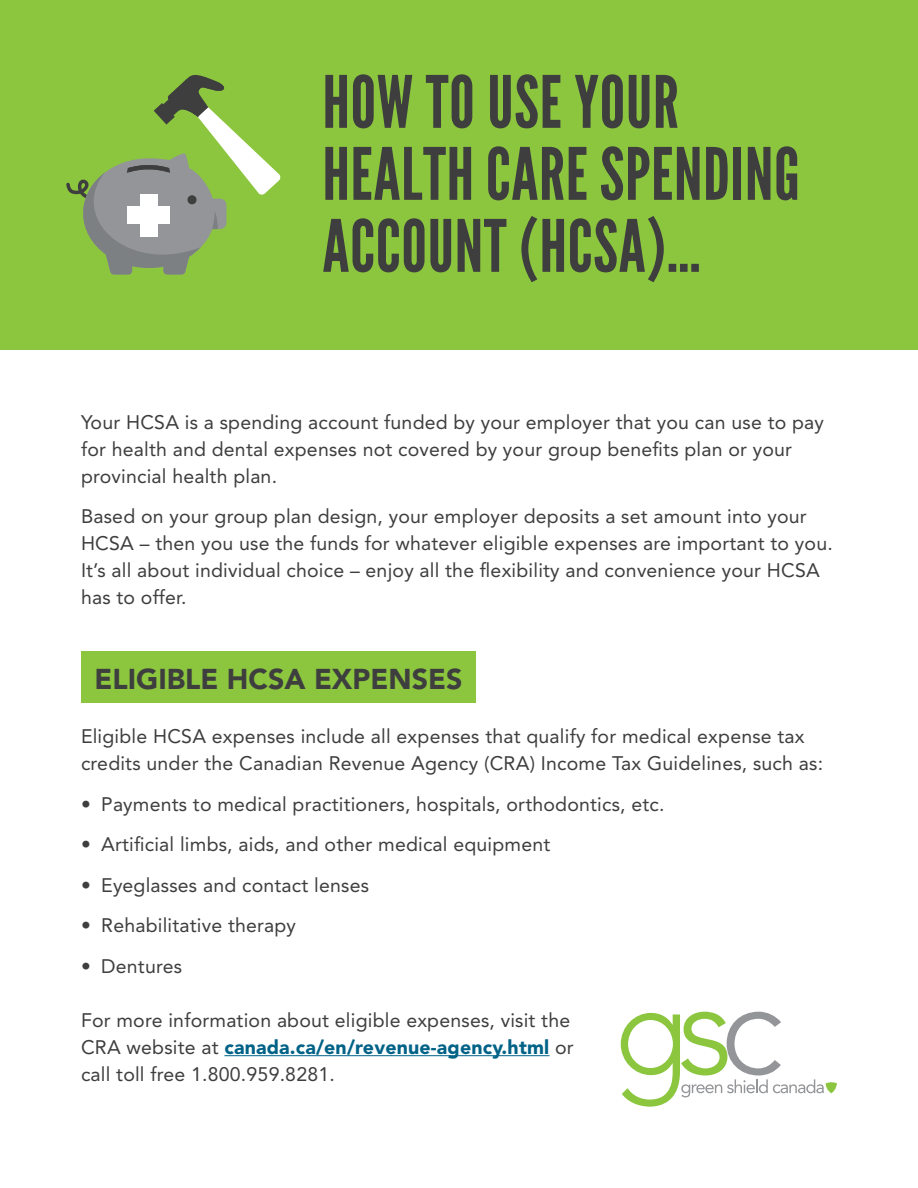
<style>
.page{position:relative;width:918px;height:1188px;background:#fff}
.page>*{position:absolute;margin:0;border:0;box-sizing:border-box;transform-origin:0 0}
.h1{font:72px/72px "League Gothic";letter-spacing:.01em;color:#3e3e3f}
.h3{font:900 28.5px "Avenir LT Std";color:#3e3e3f}
.p{font:19.5px/27px "Avenir LT Std";letter-spacing:.01em;color:#3e3e3f}
.s1{font-weight:900;color:#006287}
</style>
<div class="page">
<div style="left:0;top:0;width:918px;height:349px;background:#8bc63e"></div>
<div style="left:81px;top:652px;width:395px;height:51px;background:#8bc63e"></div>
<hr style="left:224px;top:1055px;width:326px;height:1px;background:#006287">
<svg style="left:66px;top:75px;width:215px;height:199px"></svg>
<svg style="left:621px;top:1012px;width:216px;height:95px"></svg>
<h1 class="h1" style="left:323px;top:67px;width:479px">HOW TO USE YOUR<br>HEALTH CARE SPENDING<br>ACCOUNT (HCSA)…</h1>
<p class="p" style="left:81px;top:409px;width:745px">Your HCSA is a spending account funded by your employer that you can use to pay for health and dental expenses not covered by your group benefits plan or your provincial health plan.</p>
<p class="p" style="left:81px;top:503px;width:753px">Based on your group plan design, your employer deposits a set amount into your HCSA – then you use the funds for whatever eligible expenses are important to you.<br>It’s all about individual choice – enjoy all the flexibility and convenience your HCSA has to offer.</p>
<p class="h3" style="left:94px;top:662px;width:369px">ELIGIBLE HCSA EXPENSES</p>
<p class="p" style="left:81px;top:723px;width:744px">Eligible HCSA expenses include all expenses that qualify for medical expense tax credits under the Canadian Revenue Agency (CRA) Income Tax Guidelines, such as:</p>
<p class="p" style="left:81px;top:791px;width:585px">• Payments to medical practitioners, hospitals, orthodontics, etc.</p>
<p class="p" style="left:81px;top:831px;width:471px">• Artificial limbs, aids, and other medical equipment</p>
<p class="p" style="left:81px;top:872px;width:290px">• Eyeglasses and contact lenses</p>
<p class="p" style="left:81px;top:912px;width:217px">• Rehabilitative therapy</p>
<p class="p" style="left:81px;top:953px;width:103px">• Dentures</p>
<p class="p" style="left:81px;top:1007px;width:494px">For more information about eligible expenses, visit the<br>CRA website at <span class="s1">canada.ca/en/revenue-agency.html</span> or call toll free 1.800.959.8281.</p>
</div>
